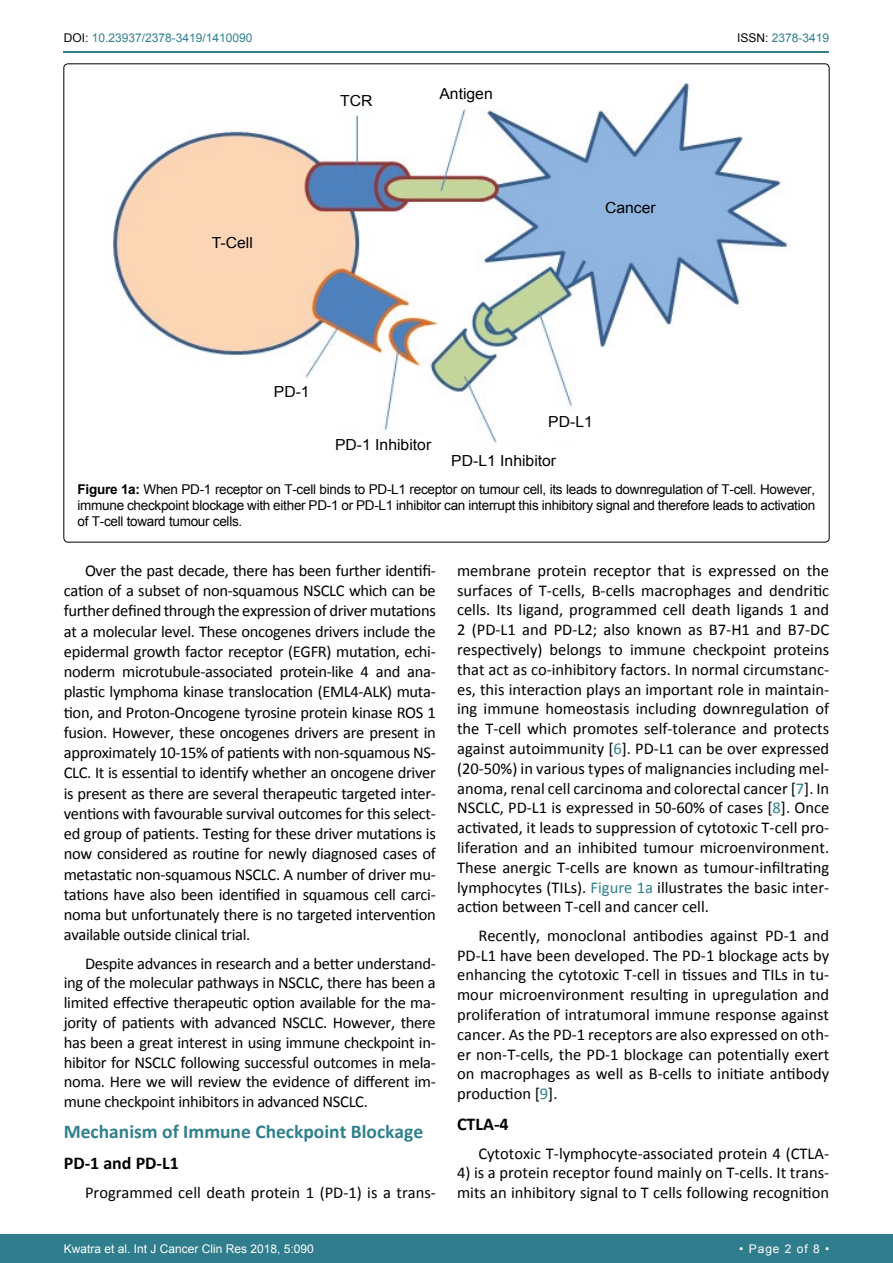
<style>
.page{position:relative;width:893px;height:1263px;background:#fff}
.page>*{position:absolute;margin:0;border:0;box-sizing:border-box;transform-origin:0 0}
.t1{font:700 19.5px "Calibri";color:#30808d}
.t2{font:700 18px "Calibri";color:#000}
.t3{font:16.5px/19.8px "Calibri";color:#000;text-align:justify}
.t4{font:15.3px "Arial";color:#000}
.t5{font:13.5px/16.2px "Arial";letter-spacing:-.02em;color:#000;text-align:justify}
.t6{font:12px "Arial";color:#fff}
.t7{font:12px "Arial";color:#30808d}
.s1{color:#000}
.s2{font-weight:700}
.s3{color:#30808d}
</style>
<div class="page">
<hr style="left:64px;top:51px;width:765px;height:2px;background:#30808d">
<div style="left:0;top:1234px;width:893px;height:29px;background:#307d8d"></div>
<img style="left:112px;top:82px;width:677px;height:361px">
<div style="left:590px;top:187px;width:81px;height:47px;background:#8fb4df"></div>
<div style="left:328px;top:434px;width:123px;height:25px;background:#fff"></div>
<div style="left:262px;top:380px;width:58px;height:25px;background:#fff"></div>
<div style="left:542px;top:409px;width:63px;height:27px;background:#fff"></div>
<div style="left:413px;top:80px;width:107px;height:26px;background:#fff"></div>
<div style="left:328px;top:80px;width:52px;height:31px;background:#fff"></div>
<div style="left:199px;top:225px;width:69px;height:43px;background:#fcd5b6"></div>
<p class="t7" style="left:64px;top:30px;width:190px"><span class="s1">DOI:</span> 10.23937/2378-3419/1410090</p>
<p class="t7" style="left:737px;top:30px;width:94px"><span class="s1">ISSN:</span> 2378-3419</p>
<p class="t4" style="left:212px;top:233px;width:43px">T-Cell</p>
<p class="t4" style="left:340px;top:91px;width:34px">TCR</p>
<p class="t4" style="left:439px;top:83px;width:55px">Antigen</p>
<p class="t4" style="left:605px;top:197px;width:52px">Cancer</p>
<p class="t4" style="left:274px;top:382px;width:37px">PD-1</p>
<p class="t4" style="left:335px;top:434px;width:98px">PD-1 Inhibitor</p>
<p class="t4" style="left:548px;top:412px;width:46px">PD-L1</p>
<p class="t4" style="left:451px;top:451px;width:106px">PD-L1 Inhibitor</p>
<p class="t5" style="left:78px;top:481px;width:739px"><span class="s2">Figure 1a:</span> When PD-1 receptor on T-cell binds to PD-L1 receptor on tumour cell, its leads to downregulation of T-cell. However, immune checkpoint blockage with either PD-1 or PD-L1 inhibitor can interrupt this inhibitory signal and therefore leads to activation of T-cell toward tumour cells.</p>
<p class="t3" style="left:64px;top:560px;width:374px;line-height:20.2px;text-indent:21px">Over the past decade, there has been further identifi&shy;cation of a subset of non-squamous NSCLC which can be further defined through the expression of driver mutations at a molecular level. These oncogenes drivers include the epidermal growth factor receptor (EGFR) mutation, echi&shy;noderm microtubule-associated protein-like 4 and ana&shy;plastic lymphoma kinase translocation (EML4-ALK) muta&shy;tion, and Proton-Oncogene tyrosine protein kinase ROS 1 fusion. However, these oncogenes drivers are present in approximately 10-15% of patients with non-squamous NS-CLC. It is essential to identify whether an oncogene driver is present as there are several therapeutic targeted inter&shy;ventions with favourable survival outcomes for this select&shy;ed group of patients. Testing for these driver mutations is now considered as routine for newly diagnosed cases of metastatic non-squamous NSCLC. A number of driver mu&shy;tations have also been identified in squamous cell carci&shy;noma but unfortunately there is no targeted intervention available outside clinical trial.</p>
<p class="t3" style="left:64px;top:953px;width:374px;text-indent:21px">Despite advances in research and a better understand&shy;ing of the molecular pathways in NSCLC, there has been a limited effective therapeutic option available for the ma&shy;jority of patients with advanced NSCLC. However, there has been a great interest in using immune checkpoint in&shy;hibitor for NSCLC following successful outcomes in mela&shy;noma. Here we will review the evidence of different im&shy;mune checkpoint inhibitors in advanced NSCLC.</p>
<p class="t1" style="left:64px;top:1119px;width:361px">Mechanism of Immune Checkpoint Blockage</p>
<p class="t2" style="left:64px;top:1152px;width:117px">PD-1 and PD-L1</p>
<p class="t3" style="left:85px;top:1182px;width:352px">Programmed cell death protein 1 (PD-1) is a trans-</p>
<p class="t3" style="left:457px;top:560px;width:374px">membrane protein receptor that is expressed on the surfaces of T-cells, B-cells macrophages and dendritic cells. Its ligand, programmed cell death ligands 1 and 2 (PD-L1 and PD-L2; also known as B7-H1 and B7-DC respectively) belongs to immune checkpoint proteins that act as co-inhibitory factors. In normal circumstanc&shy;es, this interaction plays an important role in maintain&shy;ing immune homeostasis including downregulation of the T-cell which promotes self-tolerance and protects against autoimmunity [<span class="s3">6</span>]. PD-L1 can be over expressed (20-50%) in various types of malignancies including mel&shy;anoma, renal cell carcinoma and colorectal cancer [<span class="s3">7</span>]. In NSCLC, PD-L1 is expressed in 50-60% of cases [<span class="s3">8</span>]. Once activated, it leads to suppression of cytotoxic T-cell pro&shy;liferation and an inhibited tumour microenvironment.<br>These anergic T-cells are known as tumour-infiltrating lymphocytes (TILs). <span class="s3">Figure 1a</span> illustrates the basic inter&shy;action between T-cell and cancer cell.</p>
<p class="t3" style="left:457px;top:925px;width:374px;text-indent:21px">Recently, monoclonal antibodies against PD-1 and PD-L1 have been developed. The PD-1 blockage acts by enhancing the cytotoxic T-cell in tissues and TILs in tu&shy;mour microenvironment resulting in upregulation and proliferation of intratumoral immune response against cancer. As the PD-1 receptors are also expressed on oth&shy;er non-T-cells, the PD-1 blockage can potentially exert on macrophages as well as B-cells to initiate antibody production [<span class="s3">9</span>].</p>
<p class="t2" style="left:457px;top:1113px;width:53px">CTLA-4</p>
<p class="t3" style="left:478px;top:1143px;width:352px">Cytotoxic T-lymphocyte-associated protein 4 (CTLA-</p>
<p class="t3" style="left:457px;top:1163px;width:374px">4) is a protein receptor found mainly on T-cells. It trans&shy;mits an inhibitory signal to T cells following recognition</p>
<p class="t6" style="left:64px;top:1241px;width:252px">Kwatra et al. Int J Cancer Clin Res 2018, 5:090</p>
<p class="t6" style="left:739px;top:1241px;width:91px">• Page 2 of 8 •</p>
</div>
